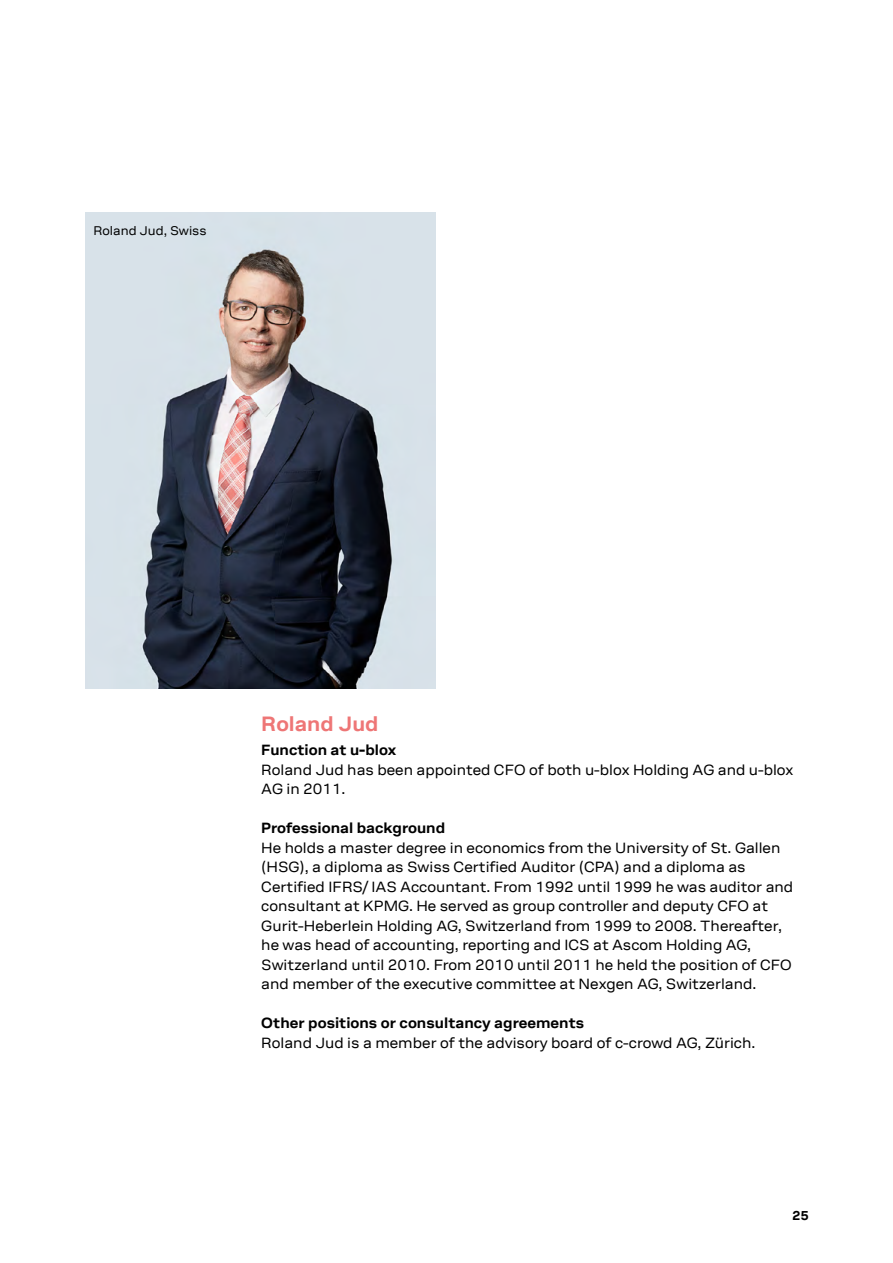
<style>
.page{position:relative;width:893px;height:1263px;background:#fff}
.page>*{position:absolute;margin:0;border:0;box-sizing:border-box;transform-origin:0 0}
.t1{font:700 21px "ublox";color:#ee7676}
.t2{font:15px/19.5px "ublox";color:#000}
.t3{font:700 15px "ublox";color:#000}
.t4{font:700 13.05px "ublox";color:#000}
.t5{font:12.75px "ublox";color:#000}
</style>
<div class="page">
<img style="left:85px;top:213px;width:351px;height:476px">
<p class="t5" style="left:94px;top:224px;width:115px">Roland Jud, Swiss</p>
<h1 class="t1" style="left:261px;top:712px;width:119px">Roland Jud</h1>
<p class="t3" style="left:261px;top:742px;width:137px">Function at u-blox</p>
<p class="t2" style="left:261px;top:760px;width:534px">Roland Jud has been appointed CFO of both u-blox Holding AG and u-blox<br>AG in 2011.</p>
<p class="t3" style="left:261px;top:820px;width:185px">Professional background</p>
<p class="t2" style="left:261px;top:838px;width:533px">He holds a master degree in economics from the University of St. Gallen (HSG), a diploma as Swiss Certified Auditor (CPA) and a diploma as Certified IFRS/ IAS Accountant. From 1992 until 1999 he was auditor and consultant at KPMG. He served as group controller and deputy CFO at Gurit-Heberlein Holding AG, Switzerland from 1999 to 2008. Thereafter, he was head of accounting, reporting and ICS at Ascom Holding AG, Switzerland until 2010. From 2010 until 2011 he held the position of CFO and member of the executive committee at Nexgen AG, Switzerland.</p>
<p class="t3" style="left:261px;top:1015px;width:324px">Other positions or consultancy agreements</p>
<p class="t2" style="left:261px;top:1033px;width:496px">Roland Jud is a member of the advisory board of c-crowd AG, Zürich.</p>
<p class="t4" style="left:792px;top:1209px;width:18px">25</p>
</div>
